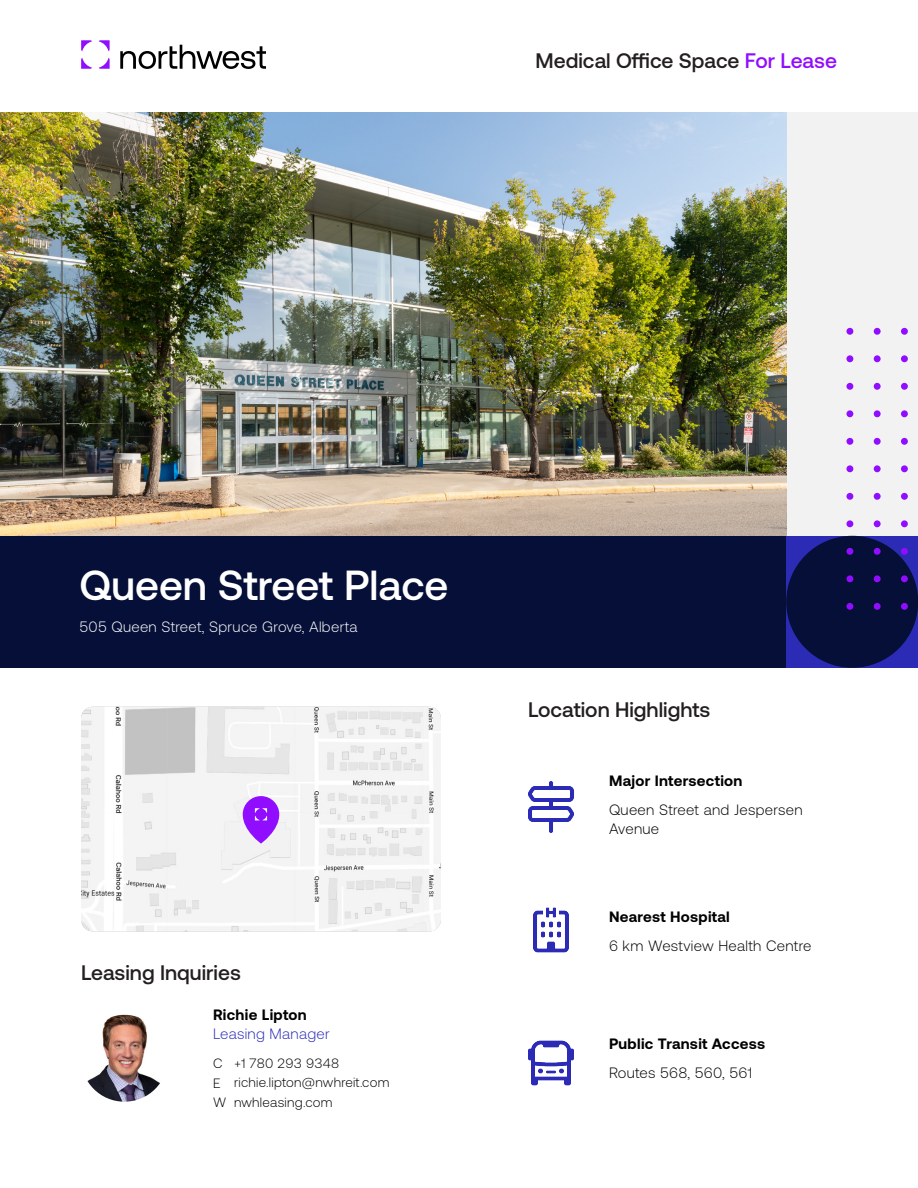
<style>
.page{position:relative;width:918px;height:1188px;background:#fff}
.page>*{position:absolute;margin:0;border:0;box-sizing:border-box;transform-origin:0 0}
.Body{font:500 42px "Aeonik";color:#fff}
.H2_-_Left{font:500 21px "Aeonik";color:#231f20}
.Body-2{font:300 15px/19.5px "Aeonik";letter-spacing:.02em;color:#000}
.H3_-_Spacing_After{font:700 15px "Aeonik";letter-spacing:.02em;color:#000}
.Body-3{font:300 15px "Aeonik";letter-spacing:.02em;color:#fff}
.t1{font:300 15px "Aeonik";letter-spacing:.02em;color:#2b2bb5}
.Body_-_Small_-_conta{font:300 13.5px/19.5px "Aeonik";letter-spacing:.02em;color:#000}
.s1{color:#910dff}
</style>
<div class="page">
<svg style="left:81px;top:40px;width:11px;height:11px"></svg>
<svg style="left:99px;top:40px;width:11px;height:11px"></svg>
<svg style="left:99px;top:58px;width:11px;height:11px"></svg>
<svg style="left:81px;top:58px;width:11px;height:11px"></svg>
<svg style="left:120px;top:45px;width:146px;height:24px"></svg>
<div style="left:0;top:536px;width:786px;height:132px;background:#050f38"></div>
<div style="left:786px;top:536px;width:132px;height:132px;background:#2b2bb5"></div>
<div style="left:786px;top:112px;width:132px;height:424px;background:#f2f2f2"></div>
<div style="left:786px;top:536px;width:132px;height:132px;background:#050f38;border-radius:50%"></div>
<div style="left:901px;top:328px;width:7px;height:7px;background:#910dff;border-radius:50%"></div>
<div style="left:874px;top:328px;width:7px;height:7px;background:#910dff;border-radius:50%"></div>
<div style="left:846px;top:328px;width:7px;height:7px;background:#910dff;border-radius:50%"></div>
<div style="left:901px;top:355px;width:7px;height:7px;background:#910dff;border-radius:50%"></div>
<div style="left:874px;top:355px;width:7px;height:7px;background:#910dff;border-radius:50%"></div>
<div style="left:846px;top:355px;width:7px;height:7px;background:#910dff;border-radius:50%"></div>
<div style="left:901px;top:383px;width:7px;height:7px;background:#910dff;border-radius:50%"></div>
<div style="left:874px;top:383px;width:7px;height:7px;background:#910dff;border-radius:50%"></div>
<div style="left:846px;top:383px;width:7px;height:7px;background:#910dff;border-radius:50%"></div>
<div style="left:901px;top:410px;width:7px;height:7px;background:#910dff;border-radius:50%"></div>
<div style="left:874px;top:410px;width:7px;height:7px;background:#910dff;border-radius:50%"></div>
<div style="left:846px;top:410px;width:7px;height:7px;background:#910dff;border-radius:50%"></div>
<div style="left:901px;top:438px;width:7px;height:7px;background:#910dff;border-radius:50%"></div>
<div style="left:874px;top:438px;width:7px;height:7px;background:#910dff;border-radius:50%"></div>
<div style="left:846px;top:438px;width:7px;height:7px;background:#910dff;border-radius:50%"></div>
<div style="left:901px;top:465px;width:7px;height:7px;background:#910dff;border-radius:50%"></div>
<div style="left:874px;top:465px;width:7px;height:7px;background:#910dff;border-radius:50%"></div>
<div style="left:846px;top:465px;width:7px;height:7px;background:#910dff;border-radius:50%"></div>
<div style="left:901px;top:493px;width:7px;height:7px;background:#910dff;border-radius:50%"></div>
<div style="left:874px;top:493px;width:7px;height:7px;background:#910dff;border-radius:50%"></div>
<div style="left:846px;top:493px;width:7px;height:7px;background:#910dff;border-radius:50%"></div>
<div style="left:901px;top:520px;width:7px;height:7px;background:#910dff;border-radius:50%"></div>
<div style="left:874px;top:520px;width:7px;height:7px;background:#910dff;border-radius:50%"></div>
<div style="left:846px;top:520px;width:7px;height:7px;background:#910dff;border-radius:50%"></div>
<div style="left:901px;top:548px;width:7px;height:7px;background:#910dff;border-radius:50%"></div>
<div style="left:874px;top:548px;width:7px;height:7px;background:#910dff;border-radius:50%"></div>
<div style="left:846px;top:548px;width:7px;height:7px;background:#910dff;border-radius:50%"></div>
<div style="left:901px;top:575px;width:7px;height:7px;background:#910dff;border-radius:50%"></div>
<div style="left:874px;top:575px;width:7px;height:7px;background:#910dff;border-radius:50%"></div>
<div style="left:846px;top:575px;width:7px;height:7px;background:#910dff;border-radius:50%"></div>
<div style="left:901px;top:603px;width:7px;height:7px;background:#910dff;border-radius:50%"></div>
<div style="left:874px;top:603px;width:7px;height:7px;background:#910dff;border-radius:50%"></div>
<div style="left:846px;top:603px;width:7px;height:7px;background:#910dff;border-radius:50%"></div>
<img style="left:0;top:112px;width:786px;height:424px">
<img style="left:81px;top:707px;width:360px;height:225px">
<svg style="left:243px;top:796px;width:36px;height:48px"></svg>
<svg style="left:255px;top:808px;width:12px;height:12px"></svg>
<img style="left:528px;top:1040px;width:46px;height:46px">
<img style="left:533px;top:907px;width:36px;height:46px">
<img style="left:528px;top:781px;width:46px;height:52px">
<img style="left:81px;top:1015px;width:87px;height:87px;border-radius:43px">
<p class="H2_-_Left" style="left:536px;top:49px;width:303px">Medical Office Space <span class="s1">For Lease</span></p>
<p class="Body" style="left:80px;top:561px;width:371px">Queen Street Place</p>
<p class="Body-3" style="left:80px;top:618px;width:279px">505 Queen Street, Spruce Grove, Alberta</p>
<p class="H2_-_Left" style="left:81px;top:961px;width:161px">Leasing Inquiries</p>
<h3 class="H3_-_Spacing_After" style="left:213px;top:1006px;width:95px">Richie Lipton</h3>
<h4 class="t1" style="left:213px;top:1026px;width:118px">Leasing Manager</h4>
<p class="Body_-_Small_-_conta" style="left:234px;top:1053px;width:157px">+1 780 293 9348 richie.lipton@nwhreit.com nwhleasing.com</p>
<p class="Body_-_Small_-_conta" style="left:213px;top:1054px;width:15px">C<br>E<br>W</p>
<p class="H2_-_Left" style="left:528px;top:698px;width:184px">Location Highlights</p>
<p class="H3_-_Spacing_After" style="left:609px;top:772px;width:135px">Major Intersection</p>
<p class="Body-2" style="left:609px;top:800px;width:195px">Queen Street and Jespersen<br>Avenue</p>
<p class="H3_-_Spacing_After" style="left:609px;top:908px;width:122px">Nearest Hospital</p>
<p class="Body-2" style="left:609px;top:936px;width:204px">6 km Westview Health Centre</p>
<p class="H3_-_Spacing_After" style="left:609px;top:1035px;width:158px">Public Transit Access</p>
<p class="Body-2" style="left:609px;top:1063px;width:145px">Routes 568, 560, 561</p>
</div>
